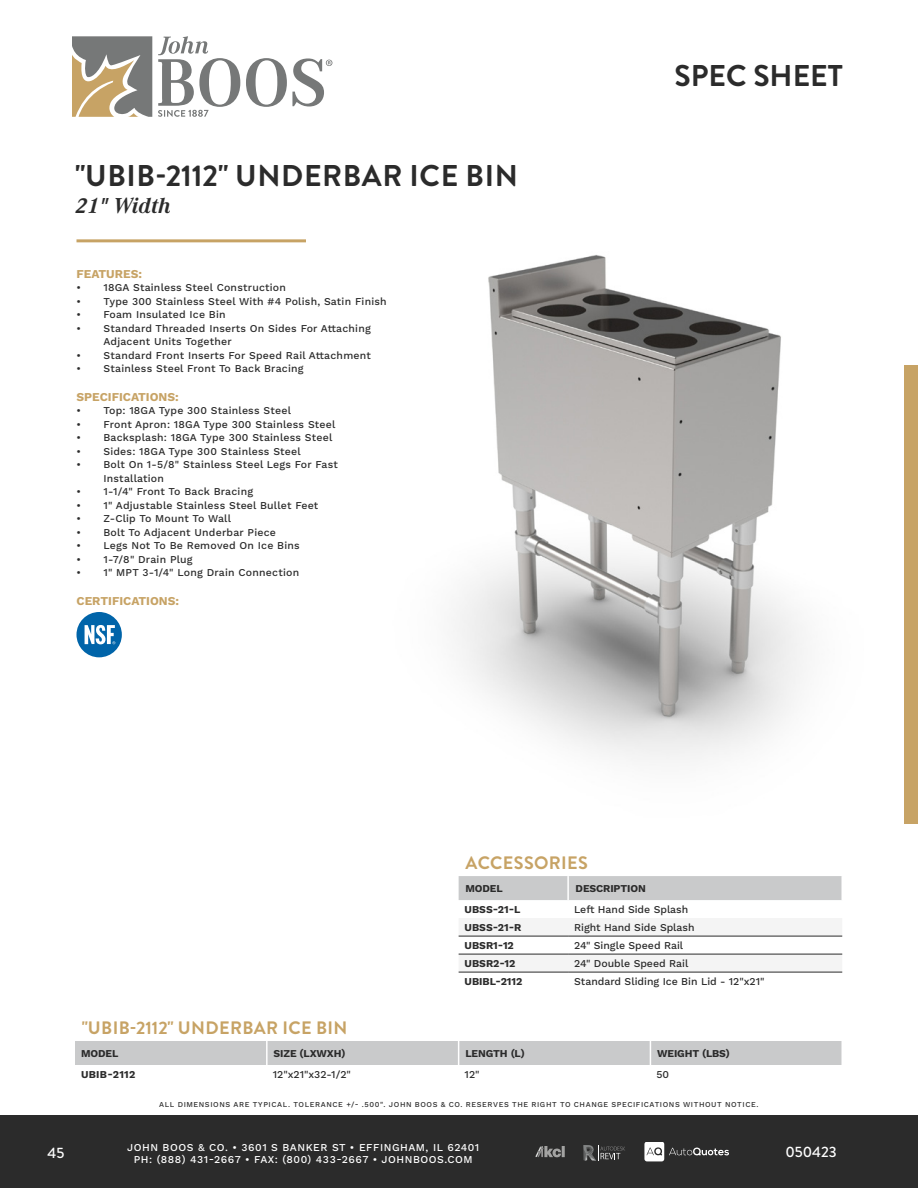
<style>
.page{position:relative;width:918px;height:1188px;background:#fff}
.page>*{position:absolute;margin:0;border:0;box-sizing:border-box;transform-origin:0 0}
.t1{font:700 30px "Brandon Grotesque";letter-spacing:.02em;color:#2b2b2b}
.t2{font:700 30px "Brandon Grotesque";color:#2b2b2b}
.t3{font:italic 700 22.5px "Corporate A Pro";color:#2b2b2b}
.t4{font:700 18px "Brandon Grotesque";letter-spacing:.02em;color:#c7a365}
.t5{font:500 15px "Brandon Grotesque";color:#fff}
.BULLET_POINTS{font:700 12px "Work Sans";color:#c7a365}
.BULLET_POINTS-2{font:500 10.5px/13.5px "Work Sans";letter-spacing:.02em;color:#2b2b2b}
.TABLE_ROWS{font:500 10.5px "Work Sans";color:#2b2b2b}
.TABLE_ROWS-2{font:700 10.5px "Work Sans";letter-spacing:-.01em;color:#2b2b2b}
.t6{font:500 10.5px/12.6px "Work Sans";letter-spacing:.05em;color:#fff;text-align:center}
.TABLE_ROWS-3{font:700 10.5px "Work Sans";letter-spacing:.03em;color:#2b2b2b}
.t7{font:500 7.5px "Work Sans";letter-spacing:.075em;color:#2b2b2b}
</style>
<div class="page">
<div style="left:0;top:1116px;width:918px;height:72px;background:#2b2b2b"></div>
<svg style="left:583px;top:1145px;width:42px;height:16px"></svg>
<svg style="left:536px;top:1147px;width:29px;height:10px"></svg>
<svg style="left:644px;top:1142px;width:85px;height:19px"></svg>
<div style="left:905px;top:365px;width:13px;height:458px;background:#c7a365"></div>
<svg style="left:72px;top:36px;width:80px;height:81px;background:#a49a86"></svg>
<svg style="left:158px;top:36px;width:82px;height:81px"></svg>
<svg style="left:246px;top:58px;width:86px;height:49px"></svg>
<img style="left:453px;top:255px;width:353px;height:505px">
<div style="left:75px;top:1041px;width:767px;height:24px;background:#c9cacb"></div>
<hr style="left:266px;top:1041px;width:2px;height:24px;background:#fff">
<hr style="left:76px;top:239px;width:230px;height:3px;background:#c7a365">
<svg style="left:459px;top:918px;width:383px;height:54px"></svg>
<div style="left:459px;top:876px;width:383px;height:24px;background:#c9cacb"></div>
<hr style="left:567px;top:876px;width:2px;height:24px;background:#fff">
<hr style="left:459px;top:936px;width:109px;height:1px;background:#2b2b2b">
<hr style="left:568px;top:936px;width:274px;height:1px;background:#2b2b2b">
<hr style="left:459px;top:972px;width:109px;height:1px;background:#2b2b2b">
<hr style="left:568px;top:972px;width:274px;height:1px;background:#2b2b2b">
<hr style="left:459px;top:954px;width:109px;height:1px;background:#2b2b2b">
<hr style="left:568px;top:954px;width:274px;height:1px;background:#2b2b2b">
<div style="left:76px;top:612px;width:46px;height:45px;background:#0064a9;border-radius:50%"></div>
<svg style="left:85px;top:625px;width:30px;height:19px"></svg>
<p class="t1" style="left:75px;top:155px;width:444px">"UBIB-2112" UNDERBAR ICE BIN</p>
<p class="t3" style="left:75px;top:190px;width:97px">21" Width</p>
<p class="BULLET_POINTS" style="left:76px;top:267px;width:67px">FEATURES:</p>
<p class="BULLET_POINTS-2" style="left:76px;top:282px;width:211px">• 18GA Stainless Steel Construction</p>
<p class="BULLET_POINTS-2" style="left:76px;top:295px;width:312px">• Type 300 Stainless Steel With #4 Polish, Satin Finish</p>
<p class="BULLET_POINTS-2" style="left:76px;top:309px;width:151px">• Foam Insulated Ice Bin</p>
<p class="BULLET_POINTS-2" style="left:103px;top:322px;width:269px;text-indent:-27px">• Standard Threaded Inserts On Sides For Attaching<br>Adjacent Units Together</p>
<p class="BULLET_POINTS-2" style="left:76px;top:349px;width:296px">• Standard Front Inserts For Speed Rail Attachment</p>
<p class="BULLET_POINTS-2" style="left:76px;top:363px;width:229px">• Stainless Steel Front To Back Bracing</p>
<p class="BULLET_POINTS" style="left:76px;top:390px;width:104px">SPECIFICATIONS:</p>
<p class="BULLET_POINTS-2" style="left:76px;top:405px;width:216px">• Top: 18GA Type 300 Stainless Steel</p>
<p class="BULLET_POINTS-2" style="left:76px;top:418px;width:261px">• Front Apron: 18GA Type 300 Stainless Steel</p>
<p class="BULLET_POINTS-2" style="left:76px;top:432px;width:257px">• Backsplash: 18GA Type 300 Stainless Steel</p>
<p class="BULLET_POINTS-2" style="left:76px;top:445px;width:226px">• Sides: 18GA Type 300 Stainless Steel</p>
<p class="BULLET_POINTS-2" style="left:76px;top:459px;width:263px">• Bolt On 1-5/8" Stainless Steel Legs For Fast</p>
<p class="BULLET_POINTS-2" style="left:103px;top:472px;width:62px">Installation</p>
<p class="BULLET_POINTS-2" style="left:76px;top:486px;width:178px">• 1-1/4" Front To Back Bracing</p>
<p class="BULLET_POINTS-2" style="left:76px;top:499px;width:243px">• 1" Adjustable Stainless Steel Bullet Feet</p>
<p class="BULLET_POINTS-2" style="left:76px;top:513px;width:156px">• Z-Clip To Mount To Wall</p>
<p class="BULLET_POINTS-2" style="left:76px;top:526px;width:201px">• Bolt To Adjacent Underbar Piece</p>
<p class="BULLET_POINTS-2" style="left:76px;top:540px;width:225px">• Legs Not To Be Removed On Ice Bins</p>
<p class="BULLET_POINTS-2" style="left:76px;top:553px;width:118px">• 1-7/8" Drain Plug</p>
<p class="BULLET_POINTS-2" style="left:76px;top:567px;width:224px">• 1" MPT 3-1/4" Long Drain Connection</p>
<p class="BULLET_POINTS" style="left:76px;top:594px;width:104px">CERTIFICATIONS:</p>
<h1 class="t2" style="left:675px;top:55px;width:170px">SPEC SHEET</h1>
<p class="t4" style="left:466px;top:850px;width:124px">ACCESSORIES</p>
<p class="TABLE_ROWS-2" style="left:465px;top:882px;width:39px">MODEL</p>
<p class="TABLE_ROWS-2" style="left:576px;top:882px;width:72px">DESCRIPTION</p>
<p class="TABLE_ROWS-2" style="left:465px;top:903px;width:57px">UBSS-21-L</p>
<p class="TABLE_ROWS" style="left:574px;top:903px;width:116px">Left Hand Side Splash</p>
<p class="TABLE_ROWS-2" style="left:465px;top:921px;width:58px">UBSS-21-R</p>
<p class="TABLE_ROWS" style="left:574px;top:921px;width:122px">Right Hand Side Splash</p>
<p class="TABLE_ROWS-2" style="left:465px;top:939px;width:51px">UBSR1-12</p>
<p class="TABLE_ROWS" style="left:574px;top:939px;width:111px">24" Single Speed Rail</p>
<p class="TABLE_ROWS-2" style="left:465px;top:957px;width:52px">UBSR2-12</p>
<p class="TABLE_ROWS" style="left:574px;top:957px;width:116px">24" Double Speed Rail</p>
<p class="TABLE_ROWS-2" style="left:465px;top:976px;width:59px">UBIBL-2112</p>
<p class="TABLE_ROWS" style="left:574px;top:975px;width:192px">Standard Sliding Ice Bin Lid - 12"x21"</p>
<p class="t4" style="left:82px;top:1015px;width:267px">"UBIB-2112" UNDERBAR ICE BIN</p>
<p class="TABLE_ROWS-2" style="left:81px;top:1047px;width:39px">MODEL</p>
<p class="TABLE_ROWS-2" style="left:274px;top:1047px;width:73px">SIZE (LXWXH)</p>
<p class="TABLE_ROWS-2" style="left:465px;top:1047px;width:61px">LENGTH (L)</p>
<p class="TABLE_ROWS-2" style="left:657px;top:1047px;width:74px">WEIGHT (LBS)</p>
<p class="TABLE_ROWS-3" style="left:81px;top:1068px;width:56px">UBIB-2112</p>
<p class="TABLE_ROWS" style="left:273px;top:1068px;width:80px">12"x21"x32-1/2"</p>
<p class="TABLE_ROWS" style="left:465px;top:1068px;width:16px">12"</p>
<p class="TABLE_ROWS" style="left:656px;top:1068px;width:14px">50</p>
<p class="t7" style="left:159px;top:1100px;width:601px">ALL DIMENSIONS ARE TYPICAL. TOLERANCE +/- .500". JOHN BOOS &amp; CO. RESERVES THE RIGHT TO CHANGE SPECIFICATIONS WITHOUT NOTICE.</p>
<p class="t6" style="left:127px;top:1141px;width:354px">JOHN BOOS &amp; CO. • 3601 S BANKER ST • EFFINGHAM, IL 62401<br>PH: (888) 431-2667 • FAX: (800) 433-2667 • JOHNBOOS.COM</p>
<h3 class="t5" style="left:48px;top:1143px;width:18px">45</h3>
<p class="t5" style="left:785px;top:1142px;width:53px">050423</p>
</div>
